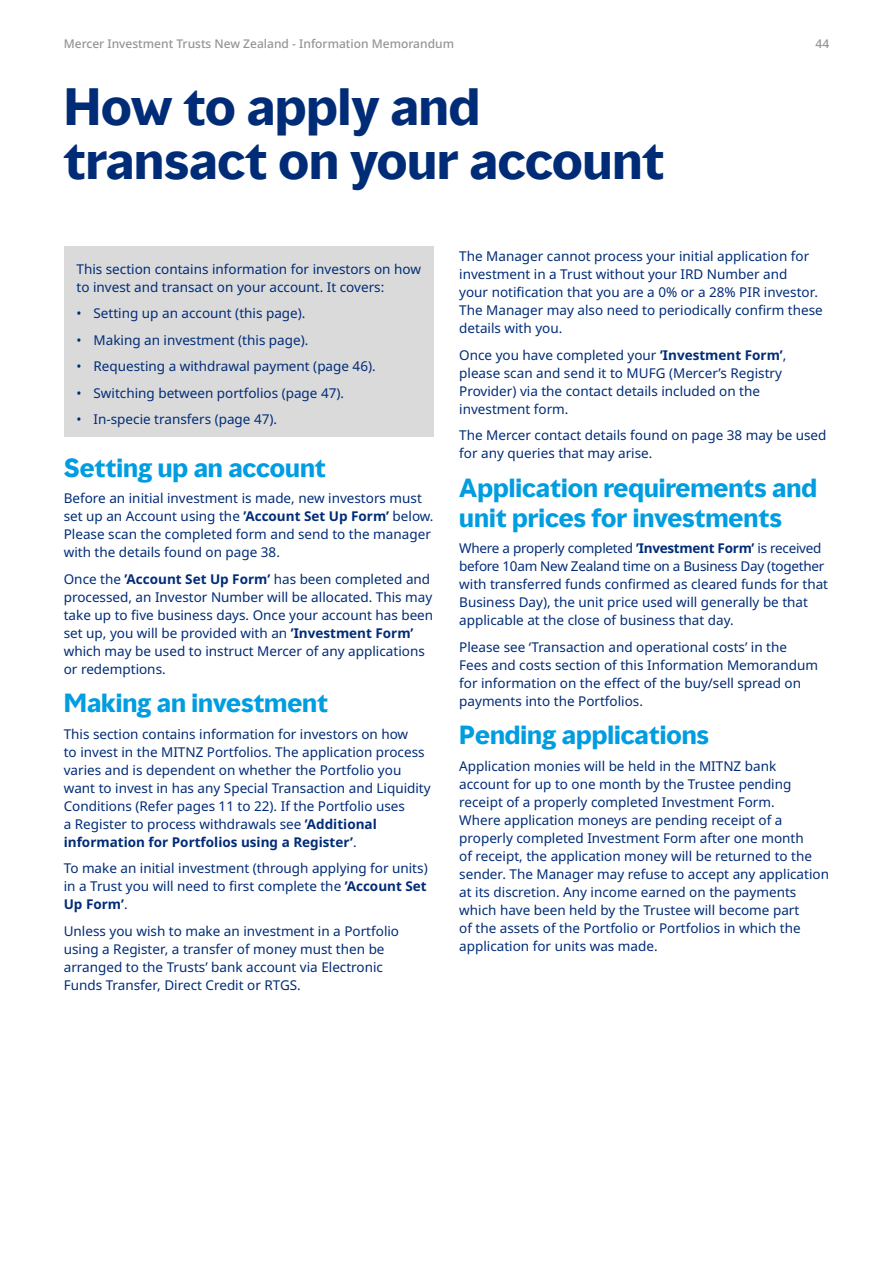
<style>
.page{position:relative;width:893px;height:1263px;background:#fff}
.page>*{position:absolute;margin:0;border:0;box-sizing:border-box;transform-origin:0 0}
.t1{font:700 48px/54px "MMC Display";color:#002c77}
.t2{font:700 24px/30px "MMC Display";color:#009de0}
.t3{font:13.5px/18px "Noto Sans";color:#002c77}
.t4{font:500 12px "Noto Sans";color:#949494}
.s1{font-weight:700}
</style>
<div class="page">
<div style="left:64px;top:247px;width:370px;height:190px;background:#dadada"></div>
<p class="t4" style="left:64px;top:35px;width:392px">Mercer Investment Trusts New Zealand - Information Memorandum</p>
<p class="t4" style="left:815px;top:35px;width:15px">44</p>
<h1 class="t1" style="left:64px;top:81px;width:602px">How to apply and transact on your account</h1>
<p class="t3" style="left:77px;top:260px;width:346px">This section contains information for investors on how to invest and transact on your account. It covers:</p>
<p class="t3" style="left:77px;top:305px;width:230px">• Setting up an account (this page).</p>
<p class="t3" style="left:77px;top:331px;width:233px">• Making an investment (this page).</p>
<p class="t3" style="left:77px;top:358px;width:301px">• Requesting a withdrawal payment (page 46).</p>
<p class="t3" style="left:77px;top:384px;width:269px">• Switching between portfolios (page 47).</p>
<p class="t3" style="left:77px;top:411px;width:202px">• In-specie transfers (page 47).</p>
<h2 class="t2" style="left:64px;top:453px;width:264px">Setting up an account</h2>
<p class="t3" style="left:64px;top:490px;width:371px">Before an initial investment is made, new investors must set up an Account using the <span class="s1">’Account Set Up Form’</span> below.<br>Please scan the completed form and send to the manager with the details found on page 38.</p>
<p class="t3" style="left:64px;top:570px;width:371px">Once the <span class="s1">’Account Set Up Form’</span> has been completed and processed, an Investor Number will be allocated. This may take up to five business days. Once your account has been set up, you will be provided with an <span class="s1">’Investment Form’ </span>which may be used to instruct Mercer of any applications or redemptions.</p>
<h2 class="t2" style="left:64px;top:688px;width:266px">Making an investment</h2>
<p class="t3" style="left:64px;top:725px;width:368px">This section contains information for investors on how<br>to invest in the MITNZ Portfolios. The application process varies and is dependent on whether the Portfolio you want to invest in has any Special Transaction and Liquidity Conditions (Refer pages 11 to 22). If the Portfolio uses<br>a Register to process withdrawals see <span class="s1">’Additional information for Portfolios using a Register’</span>.</p>
<p class="t3" style="left:64px;top:859px;width:365px;text-align:justify">To make an initial investment (through applying for units) in a Trust you will need to first complete the <span class="s1">’Account Set Up Form’</span>.</p>
<p class="t3" style="left:64px;top:922px;width:337px">Unless you wish to make an investment in a Portfolio using a Register, a transfer of money must then be arranged to the Trusts’ bank account via Electronic Funds Transfer, Direct Credit or RTGS.</p>
<p class="t3" style="left:459px;top:247px;width:365px">The Manager cannot process your initial application for investment in a Trust without your IRD Number and<br>your notification that you are a 0% or a 28% PIR investor.<br>The Manager may also need to periodically confirm these details with you.</p>
<p class="t3" style="left:459px;top:346px;width:329px">Once you have completed your <span class="s1">’Investment Form’</span>, please scan and send it to MUFG (Mercer’s Registry Provider) via the contact details included on the investment form.</p>
<p class="t3" style="left:459px;top:426px;width:369px">The Mercer contact details found on page 38 may be used for any queries that may arise.</p>
<h2 class="t2" style="left:459px;top:473px;width:359px">Application requirements and unit prices for investments</h2>
<p class="t3" style="left:459px;top:539px;width:370px">Where a properly completed <span class="s1">’Investment Form’</span> is received before 10am New Zealand time on a Business Day (together with transferred funds confirmed as cleared funds for that Business Day), the unit price used will generally be that applicable at the close of business that day.</p>
<p class="t3" style="left:459px;top:638px;width:360px">Please see ‘Transaction and operational costs’ in the Fees and costs section of this Information Memorandum for information on the effect of the buy/sell spread on payments into the Portfolios.</p>
<h2 class="t2" style="left:459px;top:720px;width:251px">Pending applications</h2>
<p class="t3" style="left:459px;top:757px;width:371px">Application monies will be held in the MITNZ bank account for up to one month by the Trustee pending receipt of a properly completed Investment Form.<br>Where application moneys are pending receipt of a properly completed Investment Form after one month<br>of receipt, the application money will be returned to the sender. The Manager may refuse to accept any application at its discretion. Any income earned on the payments which have been held by the Trustee will become part<br>of the assets of the Portfolio or Portfolios in which the application for units was made.</p>
</div>
